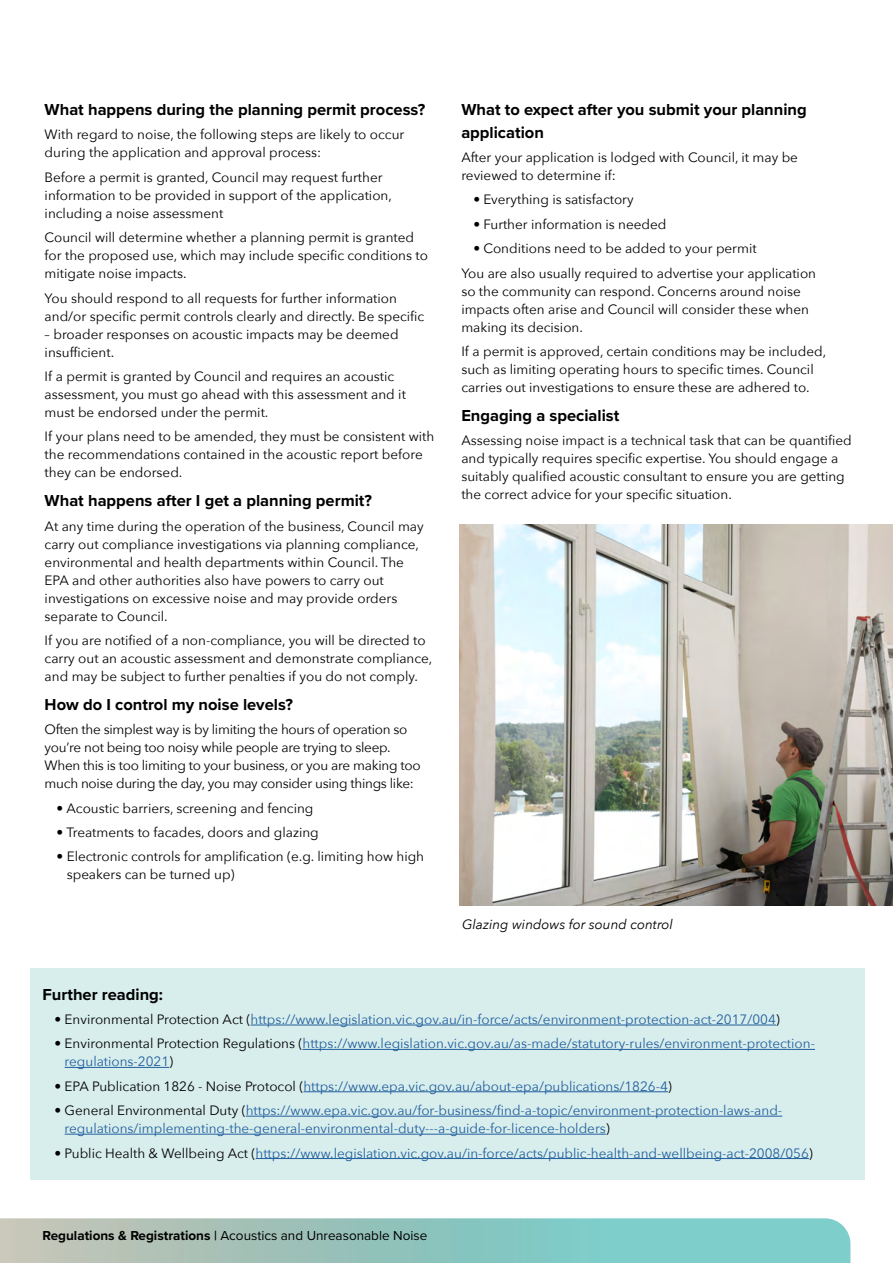
<style>
.page{position:relative;width:893px;height:1263px;background:#fff}
.page>*{position:absolute;margin:0;border:0;box-sizing:border-box;transform-origin:0 0}
.t1{font:700 16.5px/22.5px "Proxima Nova";color:#000}
.t2{font:13.5px/18px "Avenir Next";color:#000}
.t3{font:13.5px/18px "Avenir Next";color:#215e9e}
.t4{font:13.5px/18px "Avenir Next";letter-spacing:-.02em;color:#000}
.t5{font:13.5px "Proxima Nova";color:#000}
.t6{font:italic 13.5px "Avenir Next";color:#000}
.s1{color:#000}
.s2{font-weight:700}
.s3{font-weight:600}
</style>
<div class="page">
<div style="left:30px;top:968px;width:835px;height:211px;background:#d8eeec"></div>
<svg style="left:0;top:1218px;width:850px;height:45px;background:#96c7c0"></svg>
<hr style="left:250px;top:1025px;width:526px;height:1px;background:#215e9e">
<hr style="left:302px;top:1049px;width:513px;height:1px;background:#215e9e">
<hr style="left:65px;top:1067px;width:104px;height:1px;background:#215e9e">
<hr style="left:303px;top:1091px;width:365px;height:1px;background:#215e9e">
<hr style="left:246px;top:1116px;width:536px;height:1px;background:#215e9e">
<hr style="left:65px;top:1134px;width:541px;height:1px;background:#215e9e">
<hr style="left:256px;top:1158px;width:553px;height:1px;background:#215e9e">
<img style="left:459px;top:524px;width:434px;height:381px">
<p class="t1" style="left:45px;top:98px;width:382px">What happens during the planning permit process?</p>
<p class="t2" style="left:45px;top:125px;width:361px">With regard to noise, the following steps are likely to occur during the application and approval process:</p>
<p class="t2" style="left:45px;top:168px;width:349px">Before a permit is granted, Council may request further information to be provided in support of the application, including a noise assessment</p>
<p class="t2" style="left:45px;top:228px;width:385px">Council will determine whether a planning permit is granted for the proposed use, which may include specific conditions to mitigate noise impacts.</p>
<p class="t2" style="left:45px;top:288px;width:381px">You should respond to all requests for further information and/or specific permit controls clearly and directly. Be specific</p>
<p class="t2" style="left:45px;top:324px;width:355px">– broader responses on acoustic impacts may be deemed insufficient.</p>
<p class="t2" style="left:45px;top:367px;width:363px">If a permit is granted by Council and requires an acoustic assessment, you must go ahead with this assessment and it must be endorsed under the permit.</p>
<p class="t2" style="left:45px;top:427px;width:391px">If your plans need to be amended, they must be consistent with the recommendations contained in the acoustic report before they can be endorsed.</p>
<p class="t1" style="left:45px;top:489px;width:329px">What happens after I get a planning permit?</p>
<p class="t2" style="left:45px;top:516px;width:381px">At any time during the operation of the business, Council may carry out compliance investigations via planning compliance, environmental and health departments within Council. The EPA and other authorities also have powers to carry out investigations on excessive noise and may provide orders separate to Council.</p>
<p class="t2" style="left:45px;top:631px;width:389px">If you are notified of a non-compliance, you will be directed to carry out an acoustic assessment and demonstrate compliance, and may be subject to further penalties if you do not comply.</p>
<p class="t1" style="left:45px;top:693px;width:250px">How do I control my noise levels?</p>
<p class="t4" style="left:45px;top:720px;width:377px">Often the simplest way is by limiting the hours of operation so you’re not being too noisy while people are trying to sleep.<br>When this is too limiting to your business, or you are making too much noise during the day, you may consider using things like:</p>
<p class="t2" style="left:57px;top:798px;width:258px">• Acoustic barriers, screening and fencing</p>
<p class="t2" style="left:57px;top:823px;width:264px">• Treatments to facades, doors and glazing</p>
<p class="t2" style="left:67px;top:847px;width:359px;text-indent:-10px">• Electronic controls for amplification (e.g. limiting how high speakers can be turned up)</p>
<p class="t1" style="left:461px;top:98px;width:347px">What to expect after you submit your planning application</p>
<p class="t2" style="left:461px;top:148px;width:338px">After your application is lodged with Council, it may be reviewed to determine if:</p>
<p class="t2" style="left:473px;top:190px;width:162px">• Everything is satisfactory</p>
<p class="t2" style="left:473px;top:214px;width:195px">• Further information is needed</p>
<p class="t2" style="left:461px;top:236px;width:356px;line-height:24.5px;text-indent:12px">• Conditions need to be added to your permit<br>You are also usually required to advertise your application</p>
<p class="t2" style="left:461px;top:281px;width:349px">so the community can respond. Concerns around noise impacts often arise and Council will consider these when making its decision.</p>
<p class="t2" style="left:461px;top:342px;width:366px">If a permit is approved, certain conditions may be included, such as limiting operating hours to specific times. Council carries out investigations to ensure these are adhered to.</p>
<p class="t1" style="left:461px;top:404px;width:160px">Engaging a specialist</p>
<p class="t2" style="left:461px;top:431px;width:392px">Assessing noise impact is a technical task that can be quantified and typically requires specific expertise. You should engage a suitably qualified acoustic consultant to ensure you are getting the correct advice for your specific situation.</p>
<p class="t6" style="left:462px;top:913px;width:212px">Glazing windows for sound control</p>
<p class="t1" style="left:43px;top:982px;width:122px">Further reading:</p>
<p class="t3" style="left:55px;top:1010px;width:727px"><span class="s1">• Environmental Protection Act (</span>https://www.legislation.vic.gov.au/in-force/acts/environment-protection-act-2017/004<span class="s1">)</span></p>
<p class="t3" style="left:65px;top:1034px;width:752px;text-indent:-10px"><span class="s1">• Environmental Protection Regulations (</span>https://www.legislation.vic.gov.au/as-made/statutory-rules/environment-protection&shy;regulations-2021<span class="s1">)</span></p>
<p class="t3" style="left:55px;top:1076px;width:619px"><span class="s1">• EPA Publication 1826 - Noise Protocol (</span>https://www.epa.vic.gov.au/about-epa/publications/1826-4<span class="s1">)</span></p>
<p class="t3" style="left:65px;top:1101px;width:719px;text-indent:-10px"><span class="s1">• General Environmental Duty (</span>https://www.epa.vic.gov.au/for-business/find-a-topic/environment-protection-laws-and&shy;regulations/implementing-the-general-environmental-duty---a-guide-for-licence-holders<span class="s1">)</span></p>
<p class="t3" style="left:55px;top:1143px;width:760px"><span class="s1">• Public Health &amp; Wellbeing Act (</span>https://www.legislation.vic.gov.au/in-force/acts/public-health-and-wellbeing-act-2008/056<span class="s1">)</span></p>
<p class="t5" style="left:43px;top:1225px;width:386px"><span class="s2">Regulations &amp; Registrations</span> <span class="s3">|</span> Acoustics and Unreasonable Noise</p>
</div>
